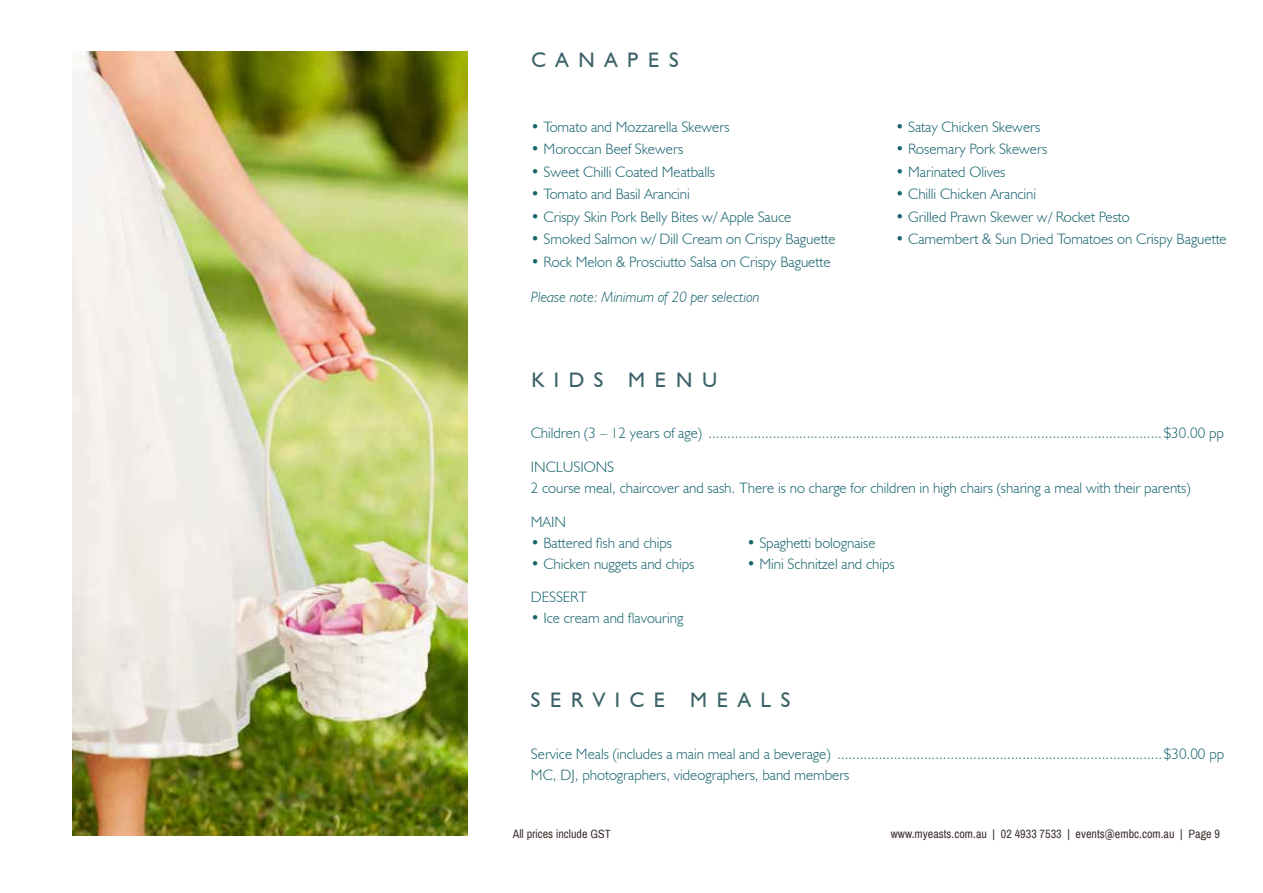
<style>
.page{position:relative;width:1263px;height:893px;background:#fff}
.page>*{position:absolute;margin:0;border:0;box-sizing:border-box;transform-origin:0 0}
.t1{font:21px "Humanist 521 BT";letter-spacing:.46em;color:#3b6269}
.t2{font:300 15px/21px "Humanist 521 BT";color:#18646e}
.t3{font:italic 300 15px "Humanist 521 BT";color:#18646e}
.t4{font:12px "Archivo Narrow";letter-spacing:.005em;color:#3e312f}
</style>
<div class="page">
<img style="left:73px;top:51px;width:394px;height:785px">
<h1 class="t1" style="left:531px;top:47px;width:147px">C ANAPES</h1>
<p class="t2" style="left:531px;top:116px;width:200px">• Tomato and M ozzarella Skewers</p>
<p class="t2" style="left:895px;top:116px;width:146px">• Satay Chicken Skewers</p>
<p class="t2" style="left:531px;top:138px;width:154px">• M oroccan Beef Skewers</p>
<p class="t2" style="left:895px;top:138px;width:153px">• Rosemary Pork Skewers</p>
<p class="t2" style="left:531px;top:161px;width:186px">• Sweet Chilli Coated M eatballs</p>
<p class="t2" style="left:895px;top:161px;width:111px">• M arinated Olives</p>
<p class="t2" style="left:531px;top:183px;width:160px">• Tomato and Basil Arancini</p>
<p class="t2" style="left:895px;top:183px;width:142px">• Chilli Chicken Arancini</p>
<p class="t2" style="left:531px;top:206px;width:262px">• Crispy Skin Pork Belly Bites w/ Apple Sauce</p>
<p class="t2" style="left:895px;top:206px;width:236px">• Grilled Prawn Skewer w/ Rocket Pesto</p>
<p class="t2" style="left:531px;top:228px;width:306px">• Smoked Salmon w/ Dill Cream on Crispy Baguette</p>
<p class="t2" style="left:895px;top:228px;width:333px">• Camembert &amp; Sun Dried Tomatoes on Crispy Baguette</p>
<p class="t2" style="left:531px;top:251px;width:301px">• Rock M elon &amp; Prosciutto Salsa on Crispy Baguette</p>
<p class="t3" style="left:531px;top:288px;width:230px">Please note: Minimum of 20 per selection</p>
<h1 class="t1" style="left:531px;top:367px;width:72px">KIDS</h1>
<h1 class="t1" style="left:628px;top:367px;width:86px">M ENU</h1>
<p class="t2" style="left:531px;top:422px;width:695px">Children (3 – 12 years of age) ........................................................................................................................$30.00 pp</p>
<p class="t2" style="left:531px;top:456px;width:59px">INCLUSION</p>
<p class="t2" style="left:531px;top:456px;width:661px;text-indent:76px">S<br>2 course meal, chaircover and sash. There is no charge for children in high chairs (sharing a meal with their parents)</p>
<p class="t2" style="left:531px;top:511px;width:37px">Main</p>
<p class="t2" style="left:531px;top:532px;width:143px">• Battered fish and chips</p>
<p class="t2" style="left:747px;top:532px;width:130px">• Spaghetti bolognaise</p>
<p class="t2" style="left:531px;top:553px;width:165px">• Chicken nuggets and chips</p>
<p class="t2" style="left:747px;top:553px;width:149px">• M ini Schnitzel and chips</p>
<p class="t2" style="left:531px;top:586px;width:19px">Desse</p>
<p class="t2" style="left:570px;top:586px;width:14px">rt</p>
<p class="t2" style="left:531px;top:607px;width:154px">• I ce cream and flavouring</p>
<h1 class="t1" style="left:531px;top:687px;width:245px">SERVIC E M EALS</h1>
<p class="t2" style="left:531px;top:743px;width:695px">Service Meals (includes a main meal and a beverage) ......................................................................................$30.00 pp<br>M C, DJ, photographers, videographers, band members</p>
<p class="t4" style="left:513px;top:827px;width:100px">All prices include GST</p>
<p class="t4" style="left:891px;top:827px;width:331px">www.myeasts.com.au | 02 4933 7533 | events@embc.com.au | Page 9</p>
</div>
